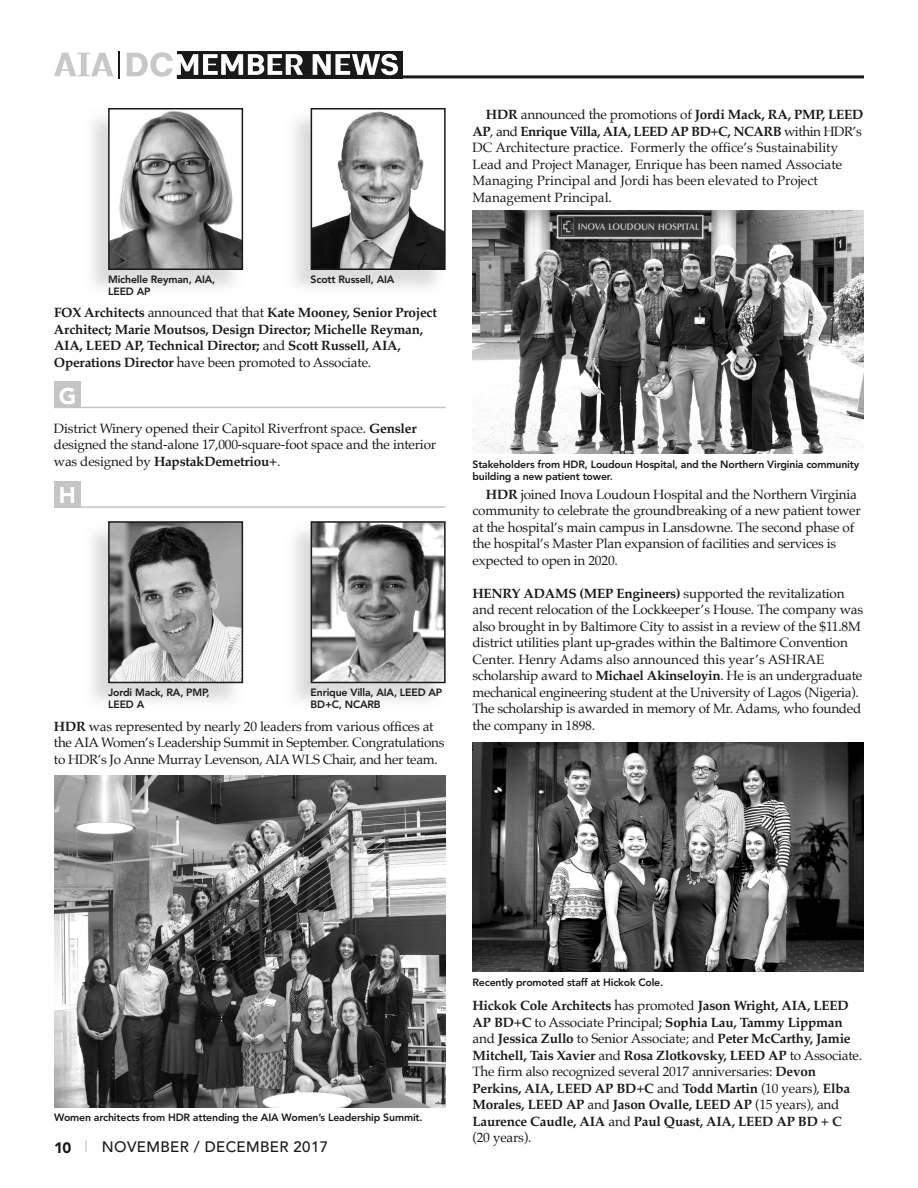
<style>
.page{position:relative;width:918px;height:1188px;background:#fff}
.page>*{position:absolute;margin:0;border:0;box-sizing:border-box;transform-origin:0 0}
.t1{font:900 22.5px "Avenir";color:#fff}
.t2{font:500 15px "Avenir";letter-spacing:.025em;color:#191919}
.t3{font:13.5px/16.5px "Palatino";letter-spacing:-.015em;color:#191919}
.t4{font:700 13.5px/16.5px "Palatino";letter-spacing:-.015em;color:#191919}
.t5{font:800 10.5px/12px "Avenir";letter-spacing:-.015em;color:#191919}
.s1{font-weight:400}
.s2{font-weight:700}
.s3{font-weight:900}
.s4{color:#c5c5c5}
</style>
<div class="page">
<hr style="left:177px;top:75px;width:687px;height:3px;background:#191919">
<div style="left:177px;top:51px;width:226px;height:28px;background:#191919"></div>
<svg style="left:54px;top:53px;width:59px;height:23px"></svg>
<hr style="left:118px;top:51px;width:2px;height:28px;background:#191919">
<svg style="left:127px;top:52px;width:176px;height:25px"></svg>
<svg style="left:313px;top:54px;width:85px;height:21px"></svg>
<div style="left:54px;top:381px;width:27px;height:27px;background:#c5c5c5"></div>
<hr style="left:54px;top:407px;width:392px;height:1px;background:#c5c5c5">
<div style="left:54px;top:481px;width:27px;height:27px;background:#c5c5c5"></div>
<hr style="left:54px;top:506px;width:392px;height:2px;background:#c5c5c5">
<img style="left:111px;top:111px;width:129px;height:156px">
<div style="left:108px;top:108px;width:135px;height:162px;border:2px solid #191919"></div>
<img style="left:294px;top:108px;width:143px;height:180px">
<img style="left:314px;top:111px;width:129px;height:156px">
<div style="left:311px;top:108px;width:135px;height:162px;border:2px solid #191919"></div>
<img style="left:111px;top:524px;width:129px;height:156px">
<div style="left:108px;top:521px;width:135px;height:162px;border:2px solid #191919"></div>
<img style="left:294px;top:521px;width:152px;height:181px">
<img style="left:314px;top:524px;width:129px;height:156px">
<div style="left:311px;top:521px;width:135px;height:162px;border:2px solid #191919"></div>
<img style="left:54px;top:775px;width:392px;height:333px">
<img style="left:472px;top:742px;width:392px;height:230px">
<img style="left:472px;top:211px;width:392px;height:243px">
<p class="t5" style="left:108px;top:273px;width:109px">Michelle Reyman, AIA,<br>LEED AP</p>
<p class="t5" style="left:311px;top:273px;width:85px">Scott Russell, AIA</p>
<p class="t4" style="left:54px;top:305px;width:384px">FOX Architects <span class="s1">announced that that</span> Kate Mooney, Senior Project Architect; Marie Moutsos, Design Director; Michelle Reyman, AIA, LEED AP, Technical Director; <span class="s1">and</span> Scott Russell, AIA, Operations Director <span class="s1">have been promoted to Associate.</span></p>
<h1 class="t1" style="left:59px;top:377px;width:19px">G</h1>
<p class="t3" style="left:54px;top:421px;width:384px">District Winery opened their Capitol Riverfront space. <span class="s2">Gensler </span>designed the stand-alone 17,000-square-foot space and the interior was designed by <span class="s2">HapstakDemetriou+</span>.</p>
<h1 class="t1" style="left:59px;top:476px;width:19px">H</h1>
<p class="t5" style="left:108px;top:686px;width:103px">Jordi Mack, RA, PMP,<br>LEED A</p>
<p class="t5" style="left:311px;top:686px;width:133px">Enrique Villa, AIA, LEED AP<br>BD+C, NCARB</p>
<p class="t3" style="left:54px;top:719px;width:392px"><span class="s2">HDR</span> was represented by nearly 20 leaders from various offices at the AIA Women’s Leadership Summit in September. Congratulations to HDR’s Jo Anne Murray Levenson, AIA WLS Chair, and her team.</p>
<p class="t3" style="left:472px;top:107px;width:392px;text-indent:14px"><span class="s2">HDR</span> announced the promotions of <span class="s2">Jordi Mack, RA, PMP, LEED AP</span>, and <span class="s2">Enrique Villa, AIA, LEED AP BD+C, NCARB</span> within HDR’s DC Architecture practice. Formerly the office’s Sustainability Lead and Project Manager, Enrique has been named Associate Managing Principal and Jordi has been elevated to Project Management Principal.</p>
<p class="t5" style="left:472px;top:458px;width:388px">Stakeholders from HDR, Loudoun Hospital, and the Northern Virginia community building a new patient tower.</p>
<p class="t3" style="left:472px;top:487px;width:390px;text-indent:14px"><span class="s2">HDR</span> joined Inova Loudoun Hospital and the Northern Virginia community to celebrate the groundbreaking of a new patient tower at the hospital’s main campus in Lansdowne. The second phase of the hospital’s Master Plan expansion of facilities and services is expected to open in 2020.</p>
<p class="t3" style="left:472px;top:586px;width:392px"><span class="s2">HENRY ADAMS (MEP Engineers)</span> supported the revitalization and recent relocation of the Lockkeeper’s House. The company was also brought in by Baltimore City to assist in a review of the $11.8M district utilities plant up-grades within the Baltimore Convention Center. Henry Adams also announced this year’s ASHRAE scholarship award to <span class="s2">Michael Akinseloyin</span>. He is an undergraduate mechanical engineering student at the University of Lagos (Nigeria).<br>The scholarship is awarded in memory of Mr. Adams, who founded the company in 1898.</p>
<p class="t5" style="left:54px;top:1112px;width:370px">Women architects from HDR attending the AIA Women’s Leadership Summit.</p>
<p class="t2" style="left:54px;top:1134px;width:276px"><span class="s3">10</span> <span class="s4">|</span> NOVEMBER / DECEMBER 2017</p>
<p class="t5" style="left:472px;top:976px;width:192px">Recently promoted staff at Hickok Cole.</p>
<p class="t4" style="left:472px;top:998px;width:391px">Hickok Cole Architects <span class="s1">has promoted</span> Jason Wright, AIA, LEED AP BD+C <span class="s1">to Associate Principal;</span> Sophia Lau, Tammy Lippman <span class="s1">and</span> Jessica Zullo <span class="s1">to Senior Associate; and</span> Peter McCarthy, Jamie Mitchell, Tais Xavier <span class="s1">and</span> Rosa Zlotkovsky, LEED AP <span class="s1">to Associate.<br>The firm also recognized several 2017 anniversaries:</span> Devon Perkins, AIA, LEED AP BD+C <span class="s1">and</span> Todd Martin <span class="s1">(10 years),</span> Elba Morales, LEED AP <span class="s1">and</span> Jason Ovalle, LEED AP <span class="s1">(15 years), and </span>Laurence Caudle, AIA <span class="s1">and</span> Paul Quast, AIA, LEED AP BD + C <span class="s1">(20 years).</span></p>
</div>
